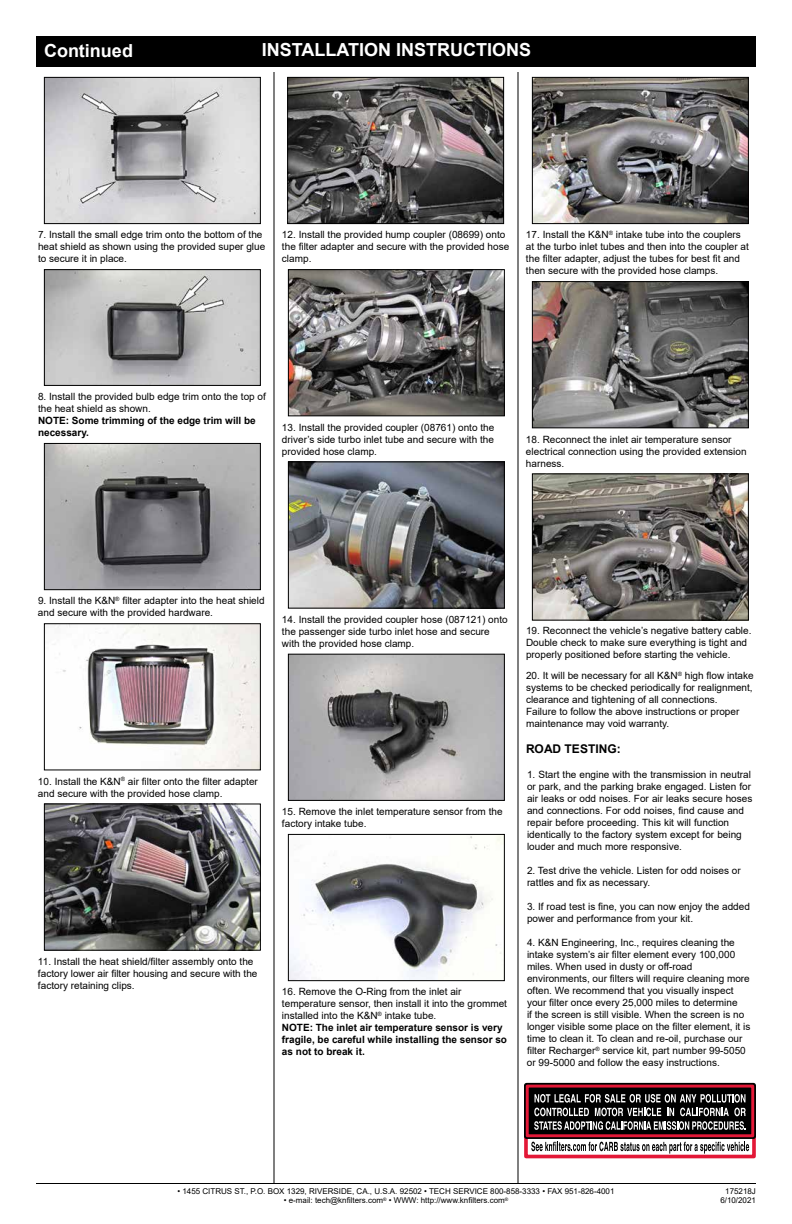
<style>
.page{position:relative;width:792px;height:1224px;background:#fff}
.page>*{position:absolute;margin:0;border:0;box-sizing:border-box;transform-origin:0 0}
.t1{font:700 18px "Arial";color:#fff}
.t2{font:700 12px "Arial";color:#000}
.t3{font:10px/12px "Arial";color:#000}
.t4{font:700 10px/12px "Arial";color:#000}
.t5{font:8px/9.6px "Arial";color:#000;text-align:right}
.s1{font-weight:700}
</style>
<div class="page">
<div style="left:36px;top:36px;width:720px;height:31px;background:#000"></div>
<hr style="left:36px;top:1183px;width:720px;height:1px;background:#000">
<hr style="left:274px;top:72px;width:1px;height:1111px;background:#000">
<hr style="left:518px;top:72px;width:1px;height:1112px;background:#000">
<div style="left:524px;top:1130px;width:232px;height:28px;border:4px solid #e31837"></div>
<div style="left:526px;top:1085px;width:228px;height:51px;background:#000"></div>
<div style="left:524px;top:1083px;width:232px;height:56px;border:5px solid #000"></div>
<div style="left:526px;top:1085px;width:228px;height:52px;border:3px solid #e31837"></div>
<svg style="left:531px;top:1142px;width:218px;height:12px"></svg>
<svg style="left:534px;top:1094px;width:212px;height:36px"></svg>
<img style="left:46px;top:79px;width:213px;height:143px">
<div style="left:44px;top:77px;width:217px;height:147px;border:1px solid #000"></div>
<img style="left:46px;top:806px;width:213px;height:143px">
<div style="left:44px;top:804px;width:217px;height:147px;border:1px solid #000"></div>
<img style="left:289px;top:79px;width:213px;height:143px">
<div style="left:287px;top:77px;width:217px;height:147px;border:1px solid #000"></div>
<img style="left:290px;top:271px;width:213px;height:143px">
<div style="left:288px;top:269px;width:217px;height:147px;border:1px solid #000"></div>
<img style="left:290px;top:464px;width:213px;height:143px">
<div style="left:288px;top:462px;width:217px;height:147px;border:1px solid #000"></div>
<img style="left:290px;top:656px;width:213px;height:143px">
<div style="left:288px;top:654px;width:217px;height:147px;border:1px solid #000"></div>
<img style="left:290px;top:836px;width:213px;height:143px">
<div style="left:288px;top:834px;width:217px;height:147px;border:1px solid #000"></div>
<img style="left:534px;top:79px;width:213px;height:143px">
<div style="left:532px;top:77px;width:217px;height:147px;border:1px solid #000"></div>
<img style="left:534px;top:283px;width:213px;height:143px">
<div style="left:532px;top:281px;width:217px;height:147px;border:1px solid #000"></div>
<img style="left:534px;top:476px;width:213px;height:143px">
<div style="left:532px;top:474px;width:217px;height:147px;border:1px solid #000"></div>
<img style="left:54px;top:625px;width:205px;height:143px">
<div style="left:44px;top:623px;width:217px;height:147px;border:1px solid #000"></div>
<img style="left:46px;top:445px;width:213px;height:143px">
<div style="left:44px;top:443px;width:217px;height:147px;border:1px solid #000"></div>
<img style="left:46px;top:271px;width:213px;height:113px">
<div style="left:44px;top:269px;width:217px;height:117px;border:1px solid #000"></div>
<h1 class="t1" style="left:44px;top:38px;width:90px">Continued</h1>
<h1 class="t1" style="left:262px;top:37px;width:271px">INSTALLATION INSTRUCTIONS</h1>
<p class="t3" style="left:38px;top:229px;width:229px">7. Install the small edge trim onto the bottom of the heat shield as shown using the provided super glue to secure it in place.</p>
<p class="t3" style="left:282px;top:229px;width:229px">12. Install the provided hump coupler (08699) onto the filter adapter and secure with the provided hose clamp.</p>
<p class="t3" style="left:526px;top:229px;width:224px">17. Install the K&amp;N<sup>®</sup> intake tube into the couplers at the turbo inlet tubes and then into the coupler at the filter adapter, adjust the tubes for best fit and then secure with the provided hose clamps.</p>
<p class="t3" style="left:38px;top:391px;width:229px">8. Install the provided bulb edge trim onto the top of the heat shield as shown.</p>
<p class="t4" style="left:38px;top:415px;width:219px">NOTE: Some trimming of the edge trim will be necessary.</p>
<p class="t3" style="left:282px;top:421px;width:214px;text-align:justify">13. Install the provided coupler (08761) onto the driver’s side turbo inlet tube and secure with the provided hose clamp.</p>
<p class="t3" style="left:526px;top:433px;width:222px">18. Reconnect the inlet air temperature sensor electrical connection using the provided extension harness.</p>
<p class="t3" style="left:38px;top:595px;width:228px">9. Install the K&amp;N<sup>®</sup> filter adapter into the heat shield and secure with the provided hardware.</p>
<p class="t3" style="left:282px;top:613px;width:227px">14. Install the provided coupler hose (087121) onto the passenger side turbo inlet hose and secure with the provided hose clamp.</p>
<p class="t3" style="left:38px;top:775px;width:221px">10. Install the K&amp;N<sup>®</sup> air filter onto the filter adapter and secure with the provided hose clamp.</p>
<p class="t3" style="left:282px;top:805px;width:222px">15. Remove the inlet temperature sensor from the factory intake tube.</p>
<p class="t3" style="left:38px;top:955px;width:221px">11. Install the heat shield/filter assembly onto the factory lower air filter housing and secure with the factory retaining clips.</p>
<p class="t3" style="left:282px;top:986px;width:227px">16. Remove the O-Ring from the inlet air temperature sensor, then install it into the grommet installed into the K&amp;N<sup>®</sup> intake tube.<br><span class="s1">NOTE: The inlet air temperature sensor is very fragile, be careful while installing the sensor so as not to break it.</span></p>
<p class="t3" style="left:526px;top:625px;width:227px">19. Reconnect the vehicle’s negative battery cable.<br>Double check to make sure everything is tight and properly positioned before starting the vehicle.</p>
<p class="t3" style="left:526px;top:670px;width:229px">20. It will be necessary for all K&amp;N<sup>®</sup> high flow intake systems to be checked periodically for realignment, clearance and tightening of all connections.<br>Failure to follow the above instructions or proper maintenance may void warranty.</p>
<p class="t2" style="left:526px;top:741px;width:96px">ROAD TESTING:</p>
<p class="t3" style="left:527px;top:768px;width:227px">1. Start the engine with the transmission in neutral or park, and the parking brake engaged. Listen for air leaks or odd noises. For air leaks secure hoses and connections. For odd noises, find cause and repair before proceeding. This kit will function identically to the factory system except for being louder and much more responsive.</p>
<p class="t3" style="left:527px;top:864px;width:215px">2. Test drive the vehicle. Listen for odd noises or rattles and fix as necessary.</p>
<p class="t3" style="left:527px;top:900px;width:224px">3. If road test is fine, you can now enjoy the added power and performance from your kit.</p>
<p class="t3" style="left:527px;top:936px;width:225px">4. K&amp;N Engineering, Inc., requires cleaning the intake system’s air filter element every 100,000 miles. When used in dusty or off-road environments, our filters will require cleaning more often. We recommend that you visually inspect your filter once every 25,000 miles to determine<br>if the screen is still visible. When the screen is no longer visible some place on the filter element, it is time to clean it. To clean and re-oil, purchase our filter Recharger<sup>®</sup> service kit, part number 99-5050 or 99-5000 and follow the easy instructions.</p>
<p class="t5" style="left:177px;top:1186px;width:439px">• 1455 CITRUS ST., P.O. BOX 1329, RIVERSIDE, CA., U.S.A. 92502 • TECH SERVICE 800-858-3333 • FAX 951-826-4001</p>
<p class="t5" style="left:284px;top:1196px;width:226px">• e-mail: tech@knfilters.com<sup>®</sup> • WWW: http://www.knfilters.com<sup>®</sup></p>
<p class="t5" style="left:720px;top:1186px;width:37px">175218J<br>6/10/2021</p>
</div>
